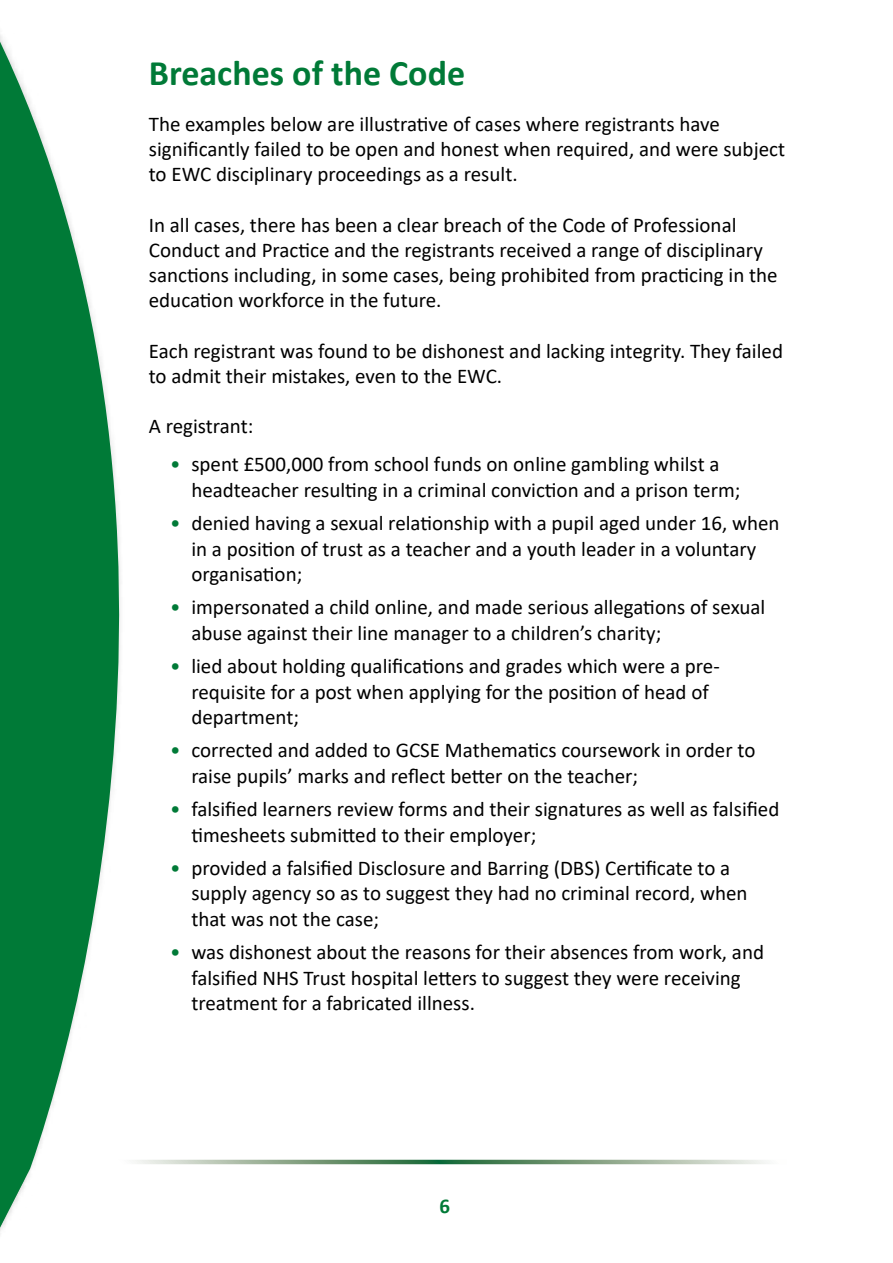
<style>
.page{position:relative;width:893px;height:1263px;background:#fff}
.page>*{position:absolute;margin:0;border:0;box-sizing:border-box;transform-origin:0 0}
.Heading{font:700 36px "Calibri";color:#007a37}
.t1{font:21px/25.2px "Calibri";color:#000}
.t2{font:700 21px "Calibri";color:#007a37}
.s1{color:#007a37}
</style>
<div class="page">
<svg style="left:0;top:35px;width:242px;height:1196px"></svg>
<svg style="left:106px;top:1160px;width:660px;height:4px;background:#8dab90"></svg>
<p class="Heading" style="left:149px;top:47px;width:318px">Breaches of the Code</p>
<p class="t1" style="left:149px;top:111px;width:638px">The examples below are illustrative of cases where registrants have significantly failed to be open and honest when required, and were subject to EWC disciplinary proceedings as a result.</p>
<p class="t1" style="left:149px;top:212px;width:630px">In all cases, there has been a clear breach of the Code of Professional Conduct and Practice and the registrants received a range of disciplinary sanctions including, in some cases, being prohibited from practicing in the education workforce in the future.</p>
<p class="t1" style="left:149px;top:338px;width:636px">Each registrant was found to be dishonest and lacking integrity. They failed to admit their mistakes, even to the EWC.</p>
<p class="t1" style="left:149px;top:413px;width:106px">A registrant:</p>
<p class="t1" style="left:191px;top:451px;width:551px;text-indent:-21px"><span class="s1">•</span> spent £500,000 from school funds on online gambling whilst a headteacher resulting in a criminal conviction and a prison term;</p>
<p class="t1" style="left:191px;top:510px;width:590px;text-indent:-21px"><span class="s1">•</span> denied having a sexual relationship with a pupil aged under 16, when in a position of trust as a teacher and a youth leader in a voluntary organisation;</p>
<p class="t1" style="left:191px;top:594px;width:576px;text-indent:-21px"><span class="s1">•</span> impersonated a child online, and made serious allegations of sexual abuse against their line manager to a children’s charity;</p>
<p class="t1" style="left:191px;top:653px;width:530px;text-indent:-21px"><span class="s1">•</span> lied about holding qualifications and grades which were a pre&shy;requisite for a post when applying for the position of head of department;</p>
<p class="t1" style="left:191px;top:737px;width:565px;text-indent:-21px"><span class="s1">•</span> corrected and added to GCSE Mathematics coursework in order to raise pupils’ marks and reflect better on the teacher;</p>
<p class="t1" style="left:191px;top:796px;width:590px;text-indent:-21px"><span class="s1">•</span> falsified learners review forms and their signatures as well as falsified timesheets submitted to their employer;</p>
<p class="t1" style="left:191px;top:855px;width:558px;text-indent:-21px"><span class="s1">•</span> provided a falsified Disclosure and Barring (DBS) Certificate to a supply agency so as to suggest they had no criminal record, when that was not the case;</p>
<p class="t1" style="left:191px;top:939px;width:574px;text-indent:-21px"><span class="s1">•</span> was dishonest about the reasons for their absences from work, and falsified NHS Trust hospital letters to suggest they were receiving treatment for a fabricated illness.</p>
<p class="t2" style="left:439px;top:1191px;width:12px">6</p>
</div>
